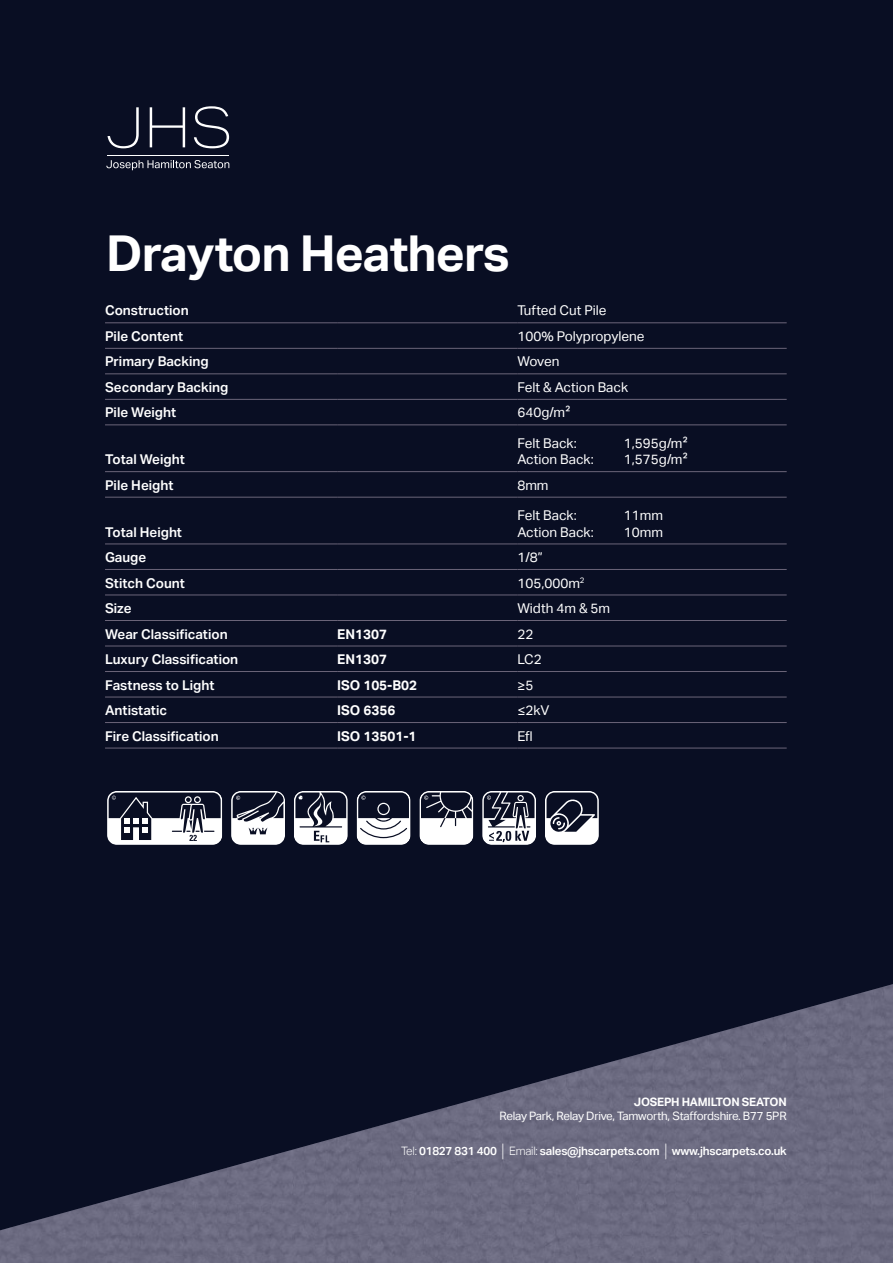
<style>
.page{position:relative;width:893px;height:1263px;background:#090e23}
.page>*{position:absolute;margin:0;border:0;box-sizing:border-box;transform-origin:0 0}
.t1{font:700 49.5px "Aktiv Grotesk";letter-spacing:-.02em;color:#fff}
.t2{font:600 13.5px "Aktiv Grotesk";color:#fff}
.t3{font:13.5px "Aktiv Grotesk";color:#fff}
.t4{font:700 13.5px "Aktiv Grotesk";color:#fff}
.t5{font:600 11.55px "Aktiv Grotesk";letter-spacing:-.02em;color:#fff}
.t6{font:11.55px "Aktiv Grotesk";letter-spacing:-.02em;color:#fff}
.t7{font:700 11.55px "Aktiv Grotesk";letter-spacing:-.02em;color:#fff}
.s1{font-weight:300}
.s2{font-weight:100;font-size:18.3px}
</style>
<div class="page">
<img style="left:0;top:984px;width:893px;height:279px">
<svg style="left:108px;top:107px;width:31px;height:41px"></svg>
<svg style="left:150px;top:107px;width:35px;height:40px"></svg>
<svg style="left:194px;top:106px;width:35px;height:42px"></svg>
<svg style="left:106px;top:160px;width:123px;height:10px"></svg>
<hr style="left:108px;top:155px;width:121px;height:1px;background:#fff">
<hr style="left:105px;top:322px;width:232px;height:1px;background:#6b6579">
<hr style="left:337px;top:322px;width:180px;height:1px;background:#6b6579">
<hr style="left:517px;top:322px;width:270px;height:1px;background:#6b6579">
<hr style="left:105px;top:348px;width:232px;height:1px;background:#6b6579">
<hr style="left:337px;top:348px;width:180px;height:1px;background:#6b6579">
<hr style="left:517px;top:348px;width:270px;height:1px;background:#6b6579">
<hr style="left:105px;top:373px;width:232px;height:1px;background:#6b6579">
<hr style="left:337px;top:373px;width:180px;height:1px;background:#6b6579">
<hr style="left:517px;top:373px;width:270px;height:1px;background:#6b6579">
<hr style="left:105px;top:399px;width:232px;height:1px;background:#6b6579">
<hr style="left:337px;top:399px;width:180px;height:1px;background:#6b6579">
<hr style="left:517px;top:399px;width:270px;height:1px;background:#6b6579">
<hr style="left:105px;top:424px;width:232px;height:1px;background:#6b6579">
<hr style="left:337px;top:424px;width:180px;height:1px;background:#6b6579">
<hr style="left:517px;top:424px;width:270px;height:1px;background:#6b6579">
<hr style="left:105px;top:471px;width:232px;height:1px;background:#6b6579">
<hr style="left:337px;top:471px;width:180px;height:1px;background:#6b6579">
<hr style="left:517px;top:471px;width:270px;height:1px;background:#6b6579">
<hr style="left:105px;top:497px;width:232px;height:1px;background:#6b6579">
<hr style="left:337px;top:497px;width:180px;height:1px;background:#6b6579">
<hr style="left:517px;top:497px;width:270px;height:1px;background:#6b6579">
<hr style="left:105px;top:544px;width:232px;height:1px;background:#6b6579">
<hr style="left:337px;top:544px;width:180px;height:1px;background:#6b6579">
<hr style="left:517px;top:544px;width:270px;height:1px;background:#6b6579">
<hr style="left:105px;top:569px;width:232px;height:1px;background:#6b6579">
<hr style="left:337px;top:569px;width:180px;height:1px;background:#6b6579">
<hr style="left:517px;top:569px;width:270px;height:1px;background:#6b6579">
<hr style="left:105px;top:595px;width:232px;height:1px;background:#6b6579">
<hr style="left:337px;top:595px;width:180px;height:1px;background:#6b6579">
<hr style="left:517px;top:595px;width:270px;height:1px;background:#6b6579">
<hr style="left:105px;top:620px;width:232px;height:1px;background:#6b6579">
<hr style="left:337px;top:620px;width:180px;height:1px;background:#6b6579">
<hr style="left:517px;top:620px;width:270px;height:1px;background:#6b6579">
<hr style="left:105px;top:646px;width:232px;height:1px;background:#6b6579">
<hr style="left:337px;top:646px;width:180px;height:1px;background:#6b6579">
<hr style="left:517px;top:646px;width:270px;height:1px;background:#6b6579">
<hr style="left:105px;top:671px;width:232px;height:1px;background:#6b6579">
<hr style="left:337px;top:671px;width:180px;height:1px;background:#6b6579">
<hr style="left:517px;top:671px;width:270px;height:1px;background:#6b6579">
<hr style="left:105px;top:697px;width:232px;height:1px;background:#6b6579">
<hr style="left:337px;top:697px;width:180px;height:1px;background:#6b6579">
<hr style="left:517px;top:697px;width:270px;height:1px;background:#6b6579">
<hr style="left:105px;top:722px;width:232px;height:1px;background:#6b6579">
<hr style="left:337px;top:722px;width:180px;height:1px;background:#6b6579">
<hr style="left:517px;top:722px;width:270px;height:1px;background:#6b6579">
<hr style="left:105px;top:748px;width:232px;height:1px;background:#6b6579">
<hr style="left:337px;top:748px;width:180px;height:1px;background:#6b6579">
<hr style="left:517px;top:748px;width:270px;height:1px;background:#6b6579">
<svg style="left:107px;top:791px;width:115px;height:54px"></svg>
<svg style="left:294px;top:791px;width:54px;height:54px"></svg>
<svg style="left:231px;top:791px;width:54px;height:54px"></svg>
<svg style="left:357px;top:791px;width:54px;height:54px"></svg>
<svg style="left:419px;top:791px;width:54px;height:54px"></svg>
<svg style="left:482px;top:791px;width:54px;height:54px"></svg>
<svg style="left:545px;top:791px;width:54px;height:54px"></svg>
<h1 class="t1" style="left:106px;top:225px;width:405px">Drayton Heathers</h1>
<p class="t2" style="left:105px;top:303px;width:85px">Construction</p>
<p class="t3" style="left:517px;top:303px;width:91px">Tufted Cut Pile</p>
<p class="t2" style="left:105px;top:328px;width:80px">Pile Content</p>
<p class="t3" style="left:517px;top:328px;width:129px">100% Polypropylene</p>
<p class="t2" style="left:105px;top:354px;width:105px">Primary Backing</p>
<p class="t3" style="left:517px;top:354px;width:44px">Woven</p>
<p class="t2" style="left:105px;top:379px;width:125px">Secondary Backing</p>
<p class="t3" style="left:517px;top:379px;width:112px">Felt &amp; Action Back</p>
<p class="t2" style="left:105px;top:405px;width:73px">Pile Weight</p>
<p class="t3" style="left:517px;top:405px;width:55px">640g/m2</p>
<p class="t2" style="left:105px;top:452px;width:81px">Total Weight</p>
<p class="t3" style="left:517px;top:435px;width:61px">Felt Back:</p>
<p class="t3" style="left:624px;top:435px;width:66px">1,595g/m2</p>
<p class="t3" style="left:517px;top:452px;width:78px">Action Back:</p>
<p class="t3" style="left:624px;top:452px;width:66px">1,575g/m2</p>
<p class="t2" style="left:105px;top:477px;width:70px">Pile Height</p>
<p class="t3" style="left:517px;top:477px;width:33px">8mm</p>
<p class="t2" style="left:105px;top:524px;width:79px">Total Height</p>
<p class="t3" style="left:517px;top:508px;width:61px">Felt Back:</p>
<p class="t3" style="left:624px;top:508px;width:41px">11mm</p>
<p class="t3" style="left:517px;top:524px;width:78px">Action Back:</p>
<p class="t3" style="left:624px;top:524px;width:41px">10mm</p>
<p class="t2" style="left:105px;top:549px;width:43px">Gauge</p>
<p class="t3" style="left:517px;top:549px;width:27px">1/8”</p>
<p class="t2" style="left:105px;top:575px;width:81px">Stitch Count</p>
<p class="t3" style="left:517px;top:575px;width:69px">105,000m<sup>2</sup></p>
<p class="t2" style="left:105px;top:600px;width:28px">Size</p>
<p class="t3" style="left:517px;top:600px;width:94px">Width 4m &amp; 5m</p>
<p class="t2" style="left:105px;top:626px;width:124px">Wear Classification</p>
<p class="t4" style="left:337px;top:626px;width:51px">EN1307</p>
<p class="t3" style="left:517px;top:626px;width:17px">22</p>
<p class="t2" style="left:105px;top:651px;width:135px">Luxury Classification</p>
<p class="t4" style="left:337px;top:651px;width:51px">EN1307</p>
<p class="t3" style="left:517px;top:651px;width:26px">LC2</p>
<p class="t2" style="left:105px;top:677px;width:111px">Fastness to Light</p>
<p class="t4" style="left:337px;top:677px;width:82px">ISO 105-B02</p>
<p class="t3" style="left:517px;top:677px;width:17px">≥5</p>
<p class="t2" style="left:105px;top:702px;width:64px">Antistatic</p>
<p class="t4" style="left:337px;top:702px;width:60px">ISO 6356</p>
<p class="t3" style="left:517px;top:702px;width:34px">≤2kV</p>
<p class="t2" style="left:105px;top:728px;width:115px">Fire Classification</p>
<p class="t4" style="left:337px;top:728px;width:81px">ISO 13501-1</p>
<p class="t3" style="left:517px;top:728px;width:17px">Efl</p>
<p class="t7" style="left:634px;top:1095px;width:154px">JOSEPH HAMILTON SEATON</p>
<p class="t6" style="left:499px;top:1109px;width:289px">Relay Park, Relay Drive, Tamworth, Staffordshire. B77 5PR</p>
<p class="t5" style="left:401px;top:1144px;width:387px"><span class="s1">Tel:</span> 01827 831 400 <span class="s2">|</span> <span class="s1">Email:</span> sales@jhscarpets.com <span class="s2">|</span> www.jhscarpets.co.uk</p>
</div>
